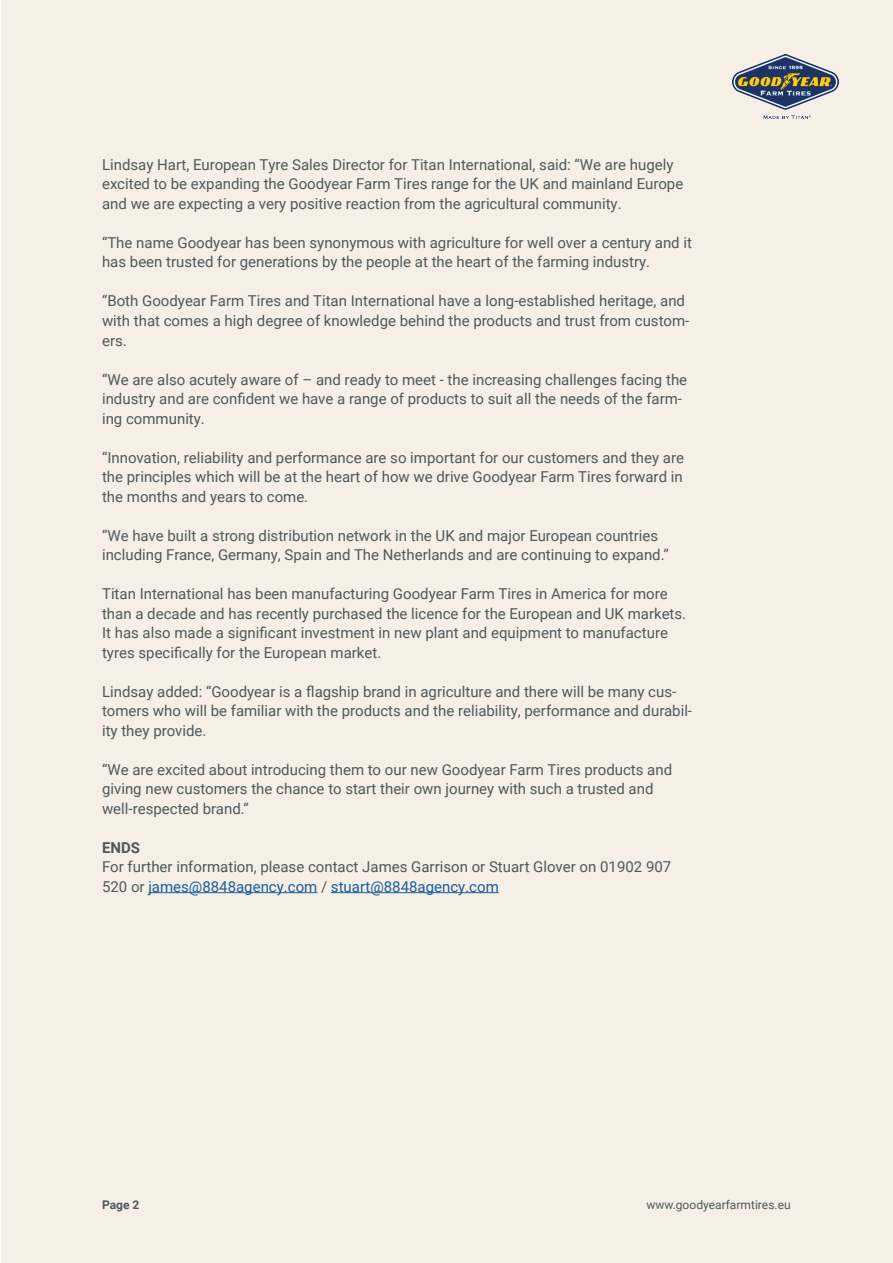
<style>
.page{position:relative;width:893px;height:1263px;background:#fff}
.page>*{position:absolute;margin:0;border:0;box-sizing:border-box;transform-origin:0 0}
.t1{font:15px/19.5px "Roboto";color:#4e595a}
.t2{font:700 15px "Roboto";color:#4e595a}
.t3{font:12px "Roboto";color:#4e595a}
.t4{font:700 12px "Roboto";color:#4e595a}
.s1{color:#175d9e}
</style>
<div class="page">
<div style="left:2px;top:0;width:891px;height:1263px;background:#f5efe5"></div>
<hr style="left:148px;top:892px;width:169px;height:1px;background:#175d9e">
<hr style="left:331px;top:892px;width:168px;height:1px;background:#175d9e">
<img style="left:733px;top:54px;width:106px;height:64px">
<p class="t1" style="left:102px;top:154px;width:583px">Lindsay Hart, European Tyre Sales Director for Titan International, said: “We are hugely excited to be expanding the Goodyear Farm Tires range for the UK and mainland Europe and we are expecting a very positive reaction from the agricultural community.</p>
<p class="t1" style="left:102px;top:232px;width:591px">“The name Goodyear has been synonymous with agriculture for well over a century and it has been trusted for generations by the people at the heart of the farming industry.</p>
<p class="t1" style="left:102px;top:291px;width:589px">“Both Goodyear Farm Tires and Titan International have a long-established heritage, and with that comes a high degree of knowledge behind the products and trust from custom&shy;ers.</p>
<p class="t1" style="left:102px;top:369px;width:587px">“We are also acutely aware of – and ready to meet - the increasing challenges facing the industry and are confident we have a range of products to suit all the needs of the farm&shy;ing community.</p>
<p class="t1" style="left:102px;top:447px;width:584px;text-align:justify">“Innovation, reliability and performance are so important for our customers and they are the principles which will be at the heart of how we drive Goodyear Farm Tires forward in the months and years to come.</p>
<p class="t1" style="left:102px;top:525px;width:568px">“We have built a strong distribution network in the UK and major European countries including France, Germany, Spain and The Netherlands and are continuing to expand.”</p>
<p class="t1" style="left:102px;top:583px;width:586px">Titan International has been manufacturing Goodyear Farm Tires in America for more than a decade and has recently purchased the licence for the European and UK markets.<br>It has also made a significant investment in new plant and equipment to manufacture tyres specifically for the European market.</p>
<p class="t1" style="left:102px;top:681px;width:592px">Lindsay added: “Goodyear is a flagship brand in agriculture and there will be many cus&shy;tomers who will be familiar with the products and the reliability, performance and durabil&shy;ity they provide.</p>
<p class="t1" style="left:102px;top:759px;width:572px">“We are excited about introducing them to our new Goodyear Farm Tires products and giving new customers the chance to start their own journey with such a trusted and well-respected brand.”</p>
<p class="t2" style="left:102px;top:837px;width:40px">ENDS</p>
<p class="t1" style="left:102px;top:856px;width:571px">For further information, please contact James Garrison or Stuart Glover on 01902 907<br>520 or <span class="s1">james@8848agency.com</span> / <span class="s1">stuart@8848agency.com</span></p>
<p class="t4" style="left:102px;top:1196px;width:39px">Page 2</p>
<p class="t3" style="left:646px;top:1196px;width:146px">www.goodyearfarmtires.eu</p>
</div>
